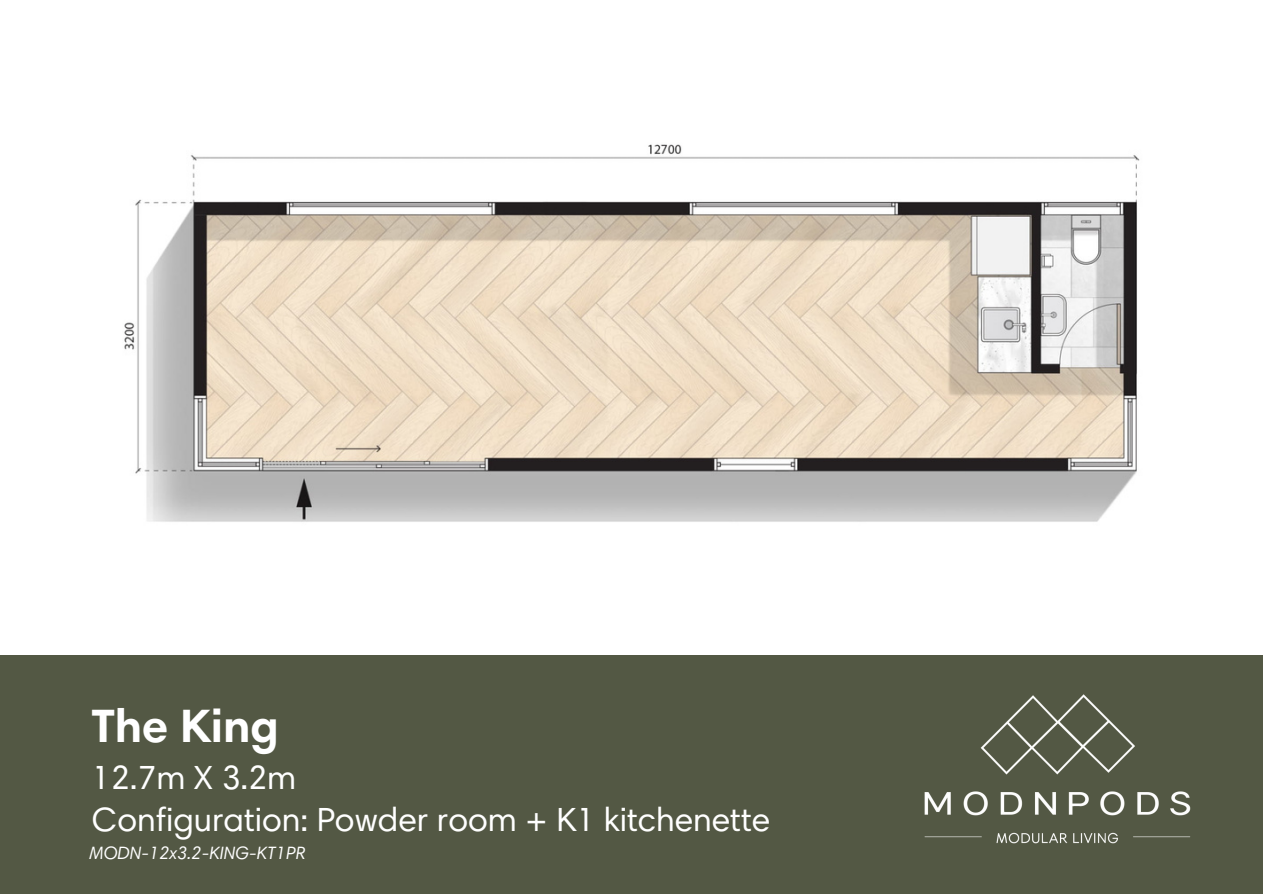
<style>
.page{position:relative;width:1263px;height:894px;background:#fff}
.page>*{position:absolute;margin:0;border:0;box-sizing:border-box;transform-origin:0 0}
.t1{font:700 47.25px "Harmonia Sans Pro Cyr";color:#fff}
.t2{font:33.75px/42.8px "Harmonia Sans Pro Cyr";color:#fff}
.t3{font:italic 18px "Harmonia Sans Pro Cyr";color:#fff}
</style>
<div class="page">
<img style="left:124px;top:144px;width:1016px;height:378px">
<div style="left:0;top:655px;width:1263px;height:238px;background:#535844"></div>
<img style="left:924px;top:694px;width:267px;height:150px">
<h1 class="t1" style="left:92px;top:707px;width:189px">The King</h1>
<p class="t2" style="left:92px;top:759px;width:680px">12.7m X 3.2m<br>Configuration: Powder room + K1 kitchenette</p>
<p class="t3" style="left:89px;top:845px;width:217px">MODN-12x3.2-KING-KT1PR</p>
</div>
